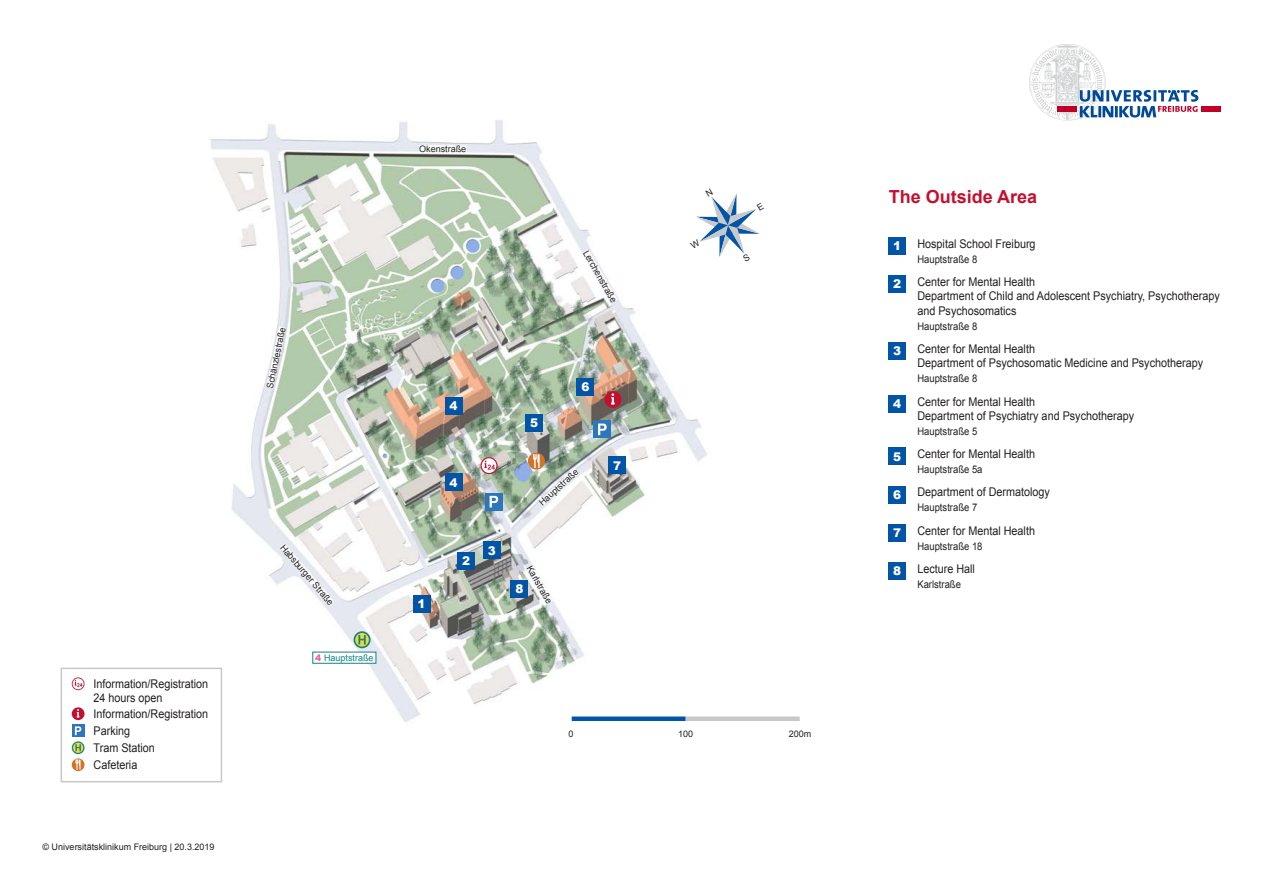
<style>
.page{position:relative;width:1263px;height:893px;background:#fff}
.page>*{position:absolute;margin:0;border:0;box-sizing:border-box;transform-origin:0 0}
.t1{font:700 18px "Arial";color:#c3102e}
.t2{font:12px/14.4px "Arial";color:#231f20;scale:.9 1}
.t3{font:900 12px "Arial";color:#fff}
.t4{font:10.5px "Arial";color:#231f20;scale:.9 1}
.t5{font:9px "Arial";color:#231f20}
.t6{font:9px "Arial";color:#12857f}
.s1{font-weight:900;color:#ef59a1}
</style>
<div class="page">
<img style="left:208px;top:122px;width:376px;height:609px">
<svg style="left:483px;top:120px;width:406px;height:426px"></svg>
<div style="left:528px;top:453px;width:17px;height:17px;background:#d0742c;border-radius:50%"></div>
<svg style="left:354px;top:631px;width:17px;height:17px"></svg>
<svg style="left:355px;top:633px;width:14px;height:14px"></svg>
<svg style="left:358px;top:635px;width:8px;height:9px"></svg>
<div style="left:313px;top:652px;width:63px;height:11px;background:#fff"></div>
<svg style="left:485px;top:493px;width:17px;height:17px"></svg>
<svg style="left:490px;top:496px;width:8px;height:11px"></svg>
<div style="left:594px;top:421px;width:17px;height:17px;background:#2e76bc"></div>
<svg style="left:598px;top:424px;width:9px;height:11px"></svg>
<div style="left:604px;top:391px;width:17px;height:17px;background:#c3102e;border-radius:50%"></div>
<svg style="left:611px;top:393px;width:4px;height:11px"></svg>
<svg style="left:480px;top:457px;width:17px;height:17px"></svg>
<svg style="left:266px;top:326px;width:20px;height:63px"></svg>
<svg style="left:419px;top:145px;width:47px;height:7px"></svg>
<svg style="left:583px;top:249px;width:34px;height:54px"></svg>
<svg style="left:280px;top:543px;width:54px;height:63px"></svg>
<svg style="left:533px;top:454px;width:46px;height:52px"></svg>
<div style="left:413px;top:595px;width:17px;height:17px;background:#0154a6"></div>
<div style="left:458px;top:553px;width:17px;height:17px;background:#0154a6"></div>
<div style="left:483px;top:542px;width:17px;height:17px;background:#0154a6"></div>
<div style="left:445px;top:474px;width:17px;height:17px;background:#0154a6"></div>
<div style="left:445px;top:397px;width:17px;height:17px;background:#0154a6"></div>
<div style="left:526px;top:414px;width:17px;height:17px;background:#0154a6"></div>
<div style="left:577px;top:378px;width:17px;height:17px;background:#0154a6"></div>
<div style="left:609px;top:457px;width:17px;height:17px;background:#0154a6"></div>
<div style="left:511px;top:580px;width:17px;height:17px;background:#0154a6"></div>
<div style="left:572px;top:716px;width:114px;height:5px;background:#0154a6"></div>
<div style="left:686px;top:716px;width:114px;height:5px;background:#c7c8ca"></div>
<div style="left:1201px;top:106px;width:19px;height:6px;background:#c1002a"></div>
<svg style="left:1029px;top:44px;width:169px;height:77px"></svg>
<div style="left:889px;top:237px;width:17px;height:17px;background:#0154a6"></div>
<div style="left:889px;top:276px;width:17px;height:17px;background:#0154a6"></div>
<div style="left:889px;top:343px;width:17px;height:17px;background:#0154a6"></div>
<div style="left:889px;top:395px;width:17px;height:17px;background:#0154a6"></div>
<div style="left:889px;top:448px;width:17px;height:17px;background:#0154a6"></div>
<div style="left:889px;top:486px;width:17px;height:17px;background:#0154a6"></div>
<div style="left:889px;top:524px;width:17px;height:17px;background:#0154a6"></div>
<div style="left:889px;top:562px;width:17px;height:17px;background:#0154a6"></div>
<div style="left:61px;top:668px;width:161px;height:114px;border:2px solid #c7c8ca"></div>
<svg style="left:72px;top:677px;width:13px;height:13px"></svg>
<svg style="left:72px;top:707px;width:13px;height:13px"></svg>
<svg style="left:77px;top:709px;width:2px;height:8px"></svg>
<svg style="left:72px;top:724px;width:13px;height:13px"></svg>
<svg style="left:75px;top:726px;width:6px;height:9px"></svg>
<svg style="left:72px;top:741px;width:13px;height:13px"></svg>
<svg style="left:73px;top:743px;width:10px;height:10px"></svg>
<svg style="left:75px;top:744px;width:6px;height:7px"></svg>
<svg style="left:72px;top:758px;width:13px;height:13px"></svg>
<svg style="left:76px;top:759px;width:5px;height:11px"></svg>
<svg style="left:516px;top:565px;width:37px;height:39px"></svg>
<svg style="left:690px;top:189px;width:74px;height:73px"></svg>
<p class="t2" style="left:94px;top:677px;width:129px">Information/Registration</p>
<p class="t2" style="left:94px;top:691px;width:78px">24 hours open</p>
<p class="t2" style="left:94px;top:706px;width:129px">Information/Registration</p>
<p class="t2" style="left:94px;top:723px;width:42px">Parking</p>
<p class="t2" style="left:94px;top:740px;width:70px">Tram Station</p>
<p class="t2" style="left:94px;top:757px;width:50px">Cafeteria</p>
<p class="t5" style="left:43px;top:841px;width:174px">© Universitätsklinikum Freiburg | 20.3.2019</p>
<p class="t5" style="left:264px;top:387px;width:64px;rotate:-78deg">Schänzlestraße</p>
<p class="t5" style="left:286px;top:542px;width:78px;rotate:49deg">Habsburger Straße</p>
<p class="t6" style="left:315px;top:652px;width:60px"><span class="s1">4</span> Hauptstraße</p>
<p class="t5" style="left:419px;top:142px;width:49px;rotate:1deg">Okenstraße</p>
<p class="t5" style="left:591px;top:248px;width:60px;rotate:60deg">Lerchenstraße</p>
<p class="t3" style="left:449px;top:397px;width:10px">4</p>
<p class="t3" style="left:418px;top:595px;width:10px">1</p>
<p class="t3" style="left:449px;top:474px;width:10px">4</p>
<p class="t3" style="left:462px;top:552px;width:10px">2</p>
<p class="t3" style="left:488px;top:542px;width:10px">3</p>
<p class="t3" style="left:530px;top:414px;width:10px">5</p>
<p class="t3" style="left:581px;top:378px;width:10px">6</p>
<p class="t5" style="left:536px;top:499px;width:51px;rotate:-42deg">Hauptstraße</p>
<p class="t5" style="left:534px;top:564px;width:43px;rotate:60deg">Karlstraße</p>
<p class="t3" style="left:613px;top:457px;width:10px">7</p>
<p class="t5" style="left:568px;top:728px;width:7px">0</p>
<p class="t5" style="left:678px;top:728px;width:17px">100</p>
<p class="t5" style="left:789px;top:728px;width:24px">200m</p>
<p class="t1" style="left:889px;top:185px;width:150px">The Outside Area</p>
<p class="t3" style="left:893px;top:237px;width:10px">1</p>
<p class="t2" style="left:917px;top:237px;width:133px">Hospital School Freiburg</p>
<p class="t4" style="left:917px;top:252px;width:68px">Hauptstraße 8</p>
<p class="t3" style="left:893px;top:275px;width:10px">2</p>
<p class="t2" style="left:917px;top:275px;width:132px">Center for Mental Health</p>
<p class="t2" style="left:917px;top:289px;width:337px">Department of Child and Adolescent Psychiatry, Psychotherapy and Psychosomatics</p>
<p class="t4" style="left:917px;top:319px;width:68px">Hauptstraße 8</p>
<p class="t3" style="left:893px;top:342px;width:10px">3</p>
<p class="t2" style="left:917px;top:342px;width:132px">Center for Mental Health</p>
<p class="t2" style="left:917px;top:356px;width:319px">Department of Psychosomatic Medicine and Psychotherapy</p>
<p class="t4" style="left:917px;top:372px;width:68px">Hauptstraße 8</p>
<p class="t3" style="left:893px;top:395px;width:10px">4</p>
<p class="t2" style="left:917px;top:394px;width:132px">Center for Mental Health</p>
<p class="t2" style="left:917px;top:409px;width:242px">Department of Psychiatry and Psychotherapy</p>
<p class="t4" style="left:917px;top:424px;width:68px">Hauptstraße 5</p>
<p class="t3" style="left:893px;top:448px;width:10px">5</p>
<p class="t2" style="left:917px;top:447px;width:132px">Center for Mental Health</p>
<p class="t4" style="left:917px;top:463px;width:74px">Hauptstraße 5a</p>
<p class="t3" style="left:893px;top:486px;width:10px">6</p>
<p class="t2" style="left:917px;top:485px;width:149px">Department of Dermatology</p>
<p class="t4" style="left:917px;top:501px;width:68px">Hauptstraße 7</p>
<p class="t3" style="left:893px;top:524px;width:10px">7</p>
<p class="t2" style="left:917px;top:523px;width:132px">Center for Mental Health</p>
<p class="t4" style="left:917px;top:539px;width:74px">Hauptstraße 18</p>
<p class="t3" style="left:893px;top:562px;width:10px">8</p>
<p class="t2" style="left:917px;top:561px;width:66px">Lecture Hall</p>
<p class="t4" style="left:917px;top:577px;width:50px">Karlstraße</p>
</div>
